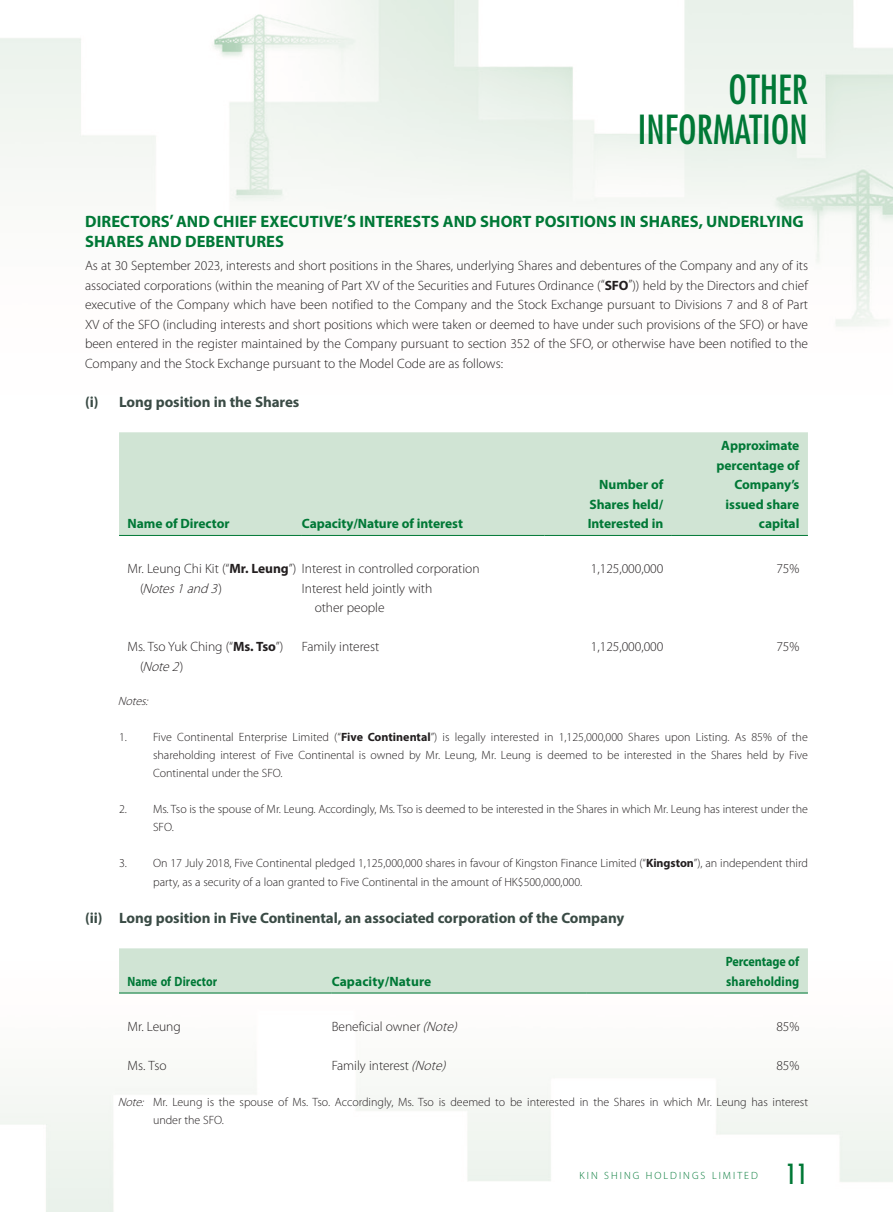
<style>
.page{position:relative;width:893px;height:1212px;background:#fff}
.page>*{position:absolute;margin:0;border:0;box-sizing:border-box;transform-origin:0 0}
.t1{font:condensed 39px/39px "Futura Std";color:#007836;text-align:right}
.t2{font:condensed 27px "Futura Std";color:#007836}
.Heading_1{font:700 16.5px/19.5px "Myriad Pro";letter-spacing:.005em;color:#007836}
.Heading_2{font:700 15px "Myriad Pro";letter-spacing:-.005em;color:#3a4b45}
.Body_Text{font:300 13.5px/19.5px "Myriad Pro";letter-spacing:-.005em;color:#231f20}
.Body_Text-2{font:700 13.5px "Myriad Pro";letter-spacing:-.005em;color:#007836}
.Body_Text-3{font:700 13.5px "Myriad Pro";letter-spacing:-.005em;color:#007836;scale:.9 1}
.Body_Text-4{font:700 13.5px "Myriad Pro";letter-spacing:-.005em;color:#007836;scale:.85 1}
.Notes{font:300 12px/18px "Myriad Pro";letter-spacing:-.005em;color:#231f20}
.Notes-2{font:italic 300 12px "Myriad Pro";color:#231f20}
.t3{font:300 10.5px "Myriad Pro";letter-spacing:.19em;color:#007836}
.s1{font-weight:700}
.s2{font-style:italic}
</style>
<div class="page">
<img style="left:0;top:0;width:893px;height:1212px">
<div style="left:119px;top:432px;width:689px;height:103px;background:#d0e4d4"></div>
<hr style="left:119px;top:535px;width:183px;height:1px;background:#007836">
<hr style="left:302px;top:535px;width:242px;height:1px;background:#007836">
<hr style="left:544px;top:535px;width:128px;height:1px;background:#007836">
<hr style="left:672px;top:535px;width:136px;height:1px;background:#007836">
<div style="left:119px;top:948px;width:689px;height:44px;background:#d0e4d4"></div>
<hr style="left:119px;top:992px;width:213px;height:1px;background:#007836">
<hr style="left:332px;top:992px;width:255px;height:1px;background:#007836">
<hr style="left:587px;top:992px;width:221px;height:1px;background:#007836">
<h1 class="t1" style="left:638px;top:70px;width:172px">OTHER<br>INFORMATION</h1>
<p class="Heading_1" style="left:85px;top:211px;width:720px">DIRECTORS’ AND CHIEF EXECUTIVE’S INTERESTS AND SHORT POSITIONS IN SHARES, UNDERLYING<br>SHARES AND DEBENTURES</p>
<p class="Body_Text" style="left:85px;top:256px;width:725px;text-align:justify">As at 30 September 2023, interests and short positions in the Shares, underlying Shares and debentures of the Company and any of its associated corporations (within the meaning of Part XV of the Securities and Futures Ordinance (“<span class="s1">SFO</span>”)) held by the Directors and chief executive of the Company which have been notified to the Company and the Stock Exchange pursuant to Divisions 7 and 8 of Part XV of the SFO (including interests and short positions which were taken or deemed to have under such provisions of the SFO) or have been entered in the register maintained by the Company pursuant to section 352 of the SFO, or otherwise have been notified to the Company and the Stock Exchange pursuant to the Model Code are as follows:</p>
<p class="Heading_2" style="left:85px;top:392px;width:216px">(i) Long position in the Shares</p>
<p class="Body_Text-2" style="left:128px;top:515px;width:103px">Name of Director</p>
<p class="Body_Text-2" style="left:302px;top:515px;width:163px">Capacity/Nature of interest</p>
<p class="Body_Text" style="left:140px;top:559px;width:341px;text-indent:-13px">Mr. Leung Chi Kit (“<span class="s1">Mr. Leung</span>”) Interest in controlled corporation (<span class="s2">Notes1and3</span>)</p>
<p class="Body_Text" style="left:315px;top:578px;width:119px;text-indent:-13px">Interest held jointly with other people</p>
<p class="Body_Text-2" style="left:599px;top:476px;width:66px">Number of</p>
<p class="Body_Text-2" style="left:589px;top:495px;width:75px">Shares held/</p>
<p class="Body_Text-2" style="left:588px;top:515px;width:77px">Interested in</p>
<p class="Body_Text-2" style="left:721px;top:437px;width:80px">Approximate</p>
<p class="Body_Text-2" style="left:716px;top:456px;width:84px">percentage of</p>
<p class="Body_Text-2" style="left:734px;top:476px;width:66px">Company’s</p>
<p class="Body_Text-2" style="left:726px;top:495px;width:75px">issued share</p>
<p class="Body_Text-2" style="left:759px;top:515px;width:42px">capital</p>
<p class="Body_Text" style="left:591px;top:559px;width:74px">1,125,000,000</p>
<p class="Body_Text" style="left:776px;top:559px;width:25px">75%</p>
<p class="Body_Text" style="left:140px;top:637px;width:145px;text-indent:-13px">Ms. Tso Yuk Ching (“<span class="s1">Ms. Tso</span>”) ( <span class="s2">Note2</span>)</p>
<p class="Body_Text" style="left:302px;top:637px;width:79px">Family interest</p>
<p class="Body_Text" style="left:591px;top:637px;width:74px">1,125,000,000</p>
<p class="Body_Text" style="left:776px;top:637px;width:25px">75%</p>
<p class="Notes-2" style="left:118px;top:694px;width:35px">Notes:</p>
<p class="Notes" style="left:153px;top:728px;width:656px;text-align:justify;text-indent:-34px">1. Five Continental Enterprise Limited (“<span class="s1">Five Continental</span>”) is legally interested in 1,125,000,000 Shares upon Listing. As 85% of the shareholding interest of Five Continental is owned by Mr. Leung, Mr. Leung is deemed to be interested in the Shares held by Five Continental under the SFO.</p>
<p class="Notes" style="left:153px;top:800px;width:656px;text-indent:-34px">2. Ms. Tso is the spouse of Mr. Leung. Accordingly, Ms. Tso is deemed to be interested in the Shares in which Mr. Leung has interest under the<br>SFO.</p>
<p class="Notes" style="left:153px;top:854px;width:656px;text-indent:-34px">3. On 17 July 2018, Five Continental pledged 1,125,000,000 shares in favour of Kingston Finance Limited (“<span class="s1">Kingston</span>”), an independent third party, as a security of a loan granted to Five Continental in the amount of HK$500,000,000.</p>
<p class="Heading_2" style="left:85px;top:908px;width:541px">(ii) Long position in Five Continental, an associated corporation of the Company</p>
<p class="Body_Text-4" style="left:128px;top:972px;width:107px">Name of Director</p>
<p class="Body_Text-2" style="left:332px;top:972px;width:101px">Capacity/Nature</p>
<p class="Body_Text-3" style="left:726px;top:953px;width:83px">Percentage of</p>
<p class="Body_Text-3" style="left:726px;top:972px;width:83px">shareholding</p>
<p class="Body_Text" style="left:128px;top:1016px;width:55px">Mr. Leung</p>
<p class="Body_Text" style="left:332px;top:1016px;width:131px">Beneficial owner <span class="s2">(Note)</span></p>
<p class="Body_Text" style="left:776px;top:1016px;width:25px">85%</p>
<p class="Body_Text" style="left:128px;top:1055px;width:41px">Ms. Tso</p>
<p class="Body_Text" style="left:332px;top:1055px;width:120px">Family interest <span class="s2">(Note)</span></p>
<p class="Body_Text" style="left:776px;top:1055px;width:25px">85%</p>
<p class="Notes" style="left:153px;top:1092px;width:656px;text-indent:-35px"><span class="s2">Note:</span> Mr. Leung is the spouse of Ms. Tso. Accordingly, Ms. Tso is deemed to be interested in the Shares in which Mr. Leung has interest under the SFO.</p>
<p class="t3" style="left:579px;top:1169px;width:180px">KIN SHING HOLDINGS LIMITED</p>
<h2 class="t2" style="left:786px;top:1157px;width:24px">11</h2>
</div>
